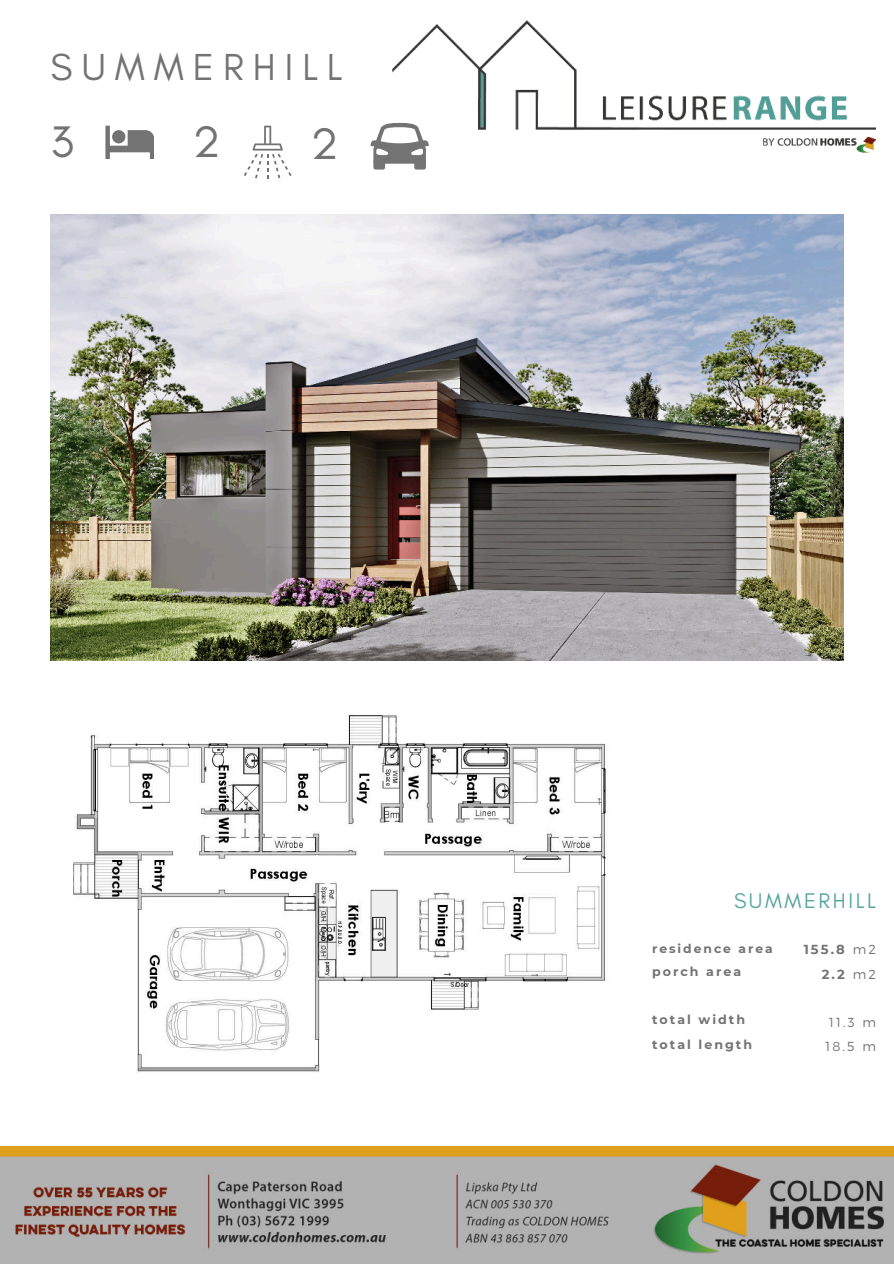
<style>
.page{position:relative;width:894px;height:1264px;background:#fff}
.page>*{position:absolute;margin:0;border:0;box-sizing:border-box;transform-origin:0 0}
.t1{font:45px "Glacial Indifference";color:#737373}
.t2{font:38.25px "Glacial Indifference";letter-spacing:.235em;color:#737373}
.t3{font:21.6px "Glacial Indifference";letter-spacing:.12em;color:#59a59f}
.t4{font:700 13.05px/24.9px "Montserrat";color:#737373;text-align:right}
.t5{font:300 13.05px/23.9px "Montserrat";color:#737373}
.t6{font:700 12.6px/24.3px "Montserrat";letter-spacing:.16em;color:#737373}
.t7{font:700 12.3px "Montserrat";letter-spacing:.16em;color:#737373}
.s1{font-weight:300}
</style>
<div class="page">
<img style="left:51px;top:215px;width:792px;height:445px">
<svg style="left:105px;top:126px;width:49px;height:33px"></svg>
<svg style="left:244px;top:126px;width:47px;height:52px"></svg>
<img style="left:0;top:1146px;width:893px;height:117px">
<img style="left:393px;top:20px;width:482px;height:150px">
<svg style="left:370px;top:123px;width:58px;height:46px"></svg>
<img style="left:73px;top:714px;width:534px;height:358px">
<h2 class="t2" style="left:51px;top:46px;width:293px">SUMMERHILL</h2>
<h1 class="t1" style="left:51px;top:117px;width:25px">3</h1>
<h1 class="t1" style="left:193px;top:117px;width:29px">2</h1>
<h1 class="t1" style="left:311px;top:118px;width:29px">2</h1>
<h3 class="t3" style="left:733px;top:888px;width:143px">SUMMERHILL</h3>
<p class="t7" style="left:652px;top:939px;width:122px">residence area</p>
<p class="t6" style="left:652px;top:959px;width:91px">porch area</p>
<p class="t6" style="left:652px;top:1007px;width:101px">total width total length</p>
<p class="t4" style="left:803px;top:936px;width:74px">155.8 <span class="s1">m2<br></span>2.2 <span class="s1">m2</span></p>
<p class="t5" style="left:825px;top:1010px;width:52px">11.3 m<br>18.5 m</p>
</div>
